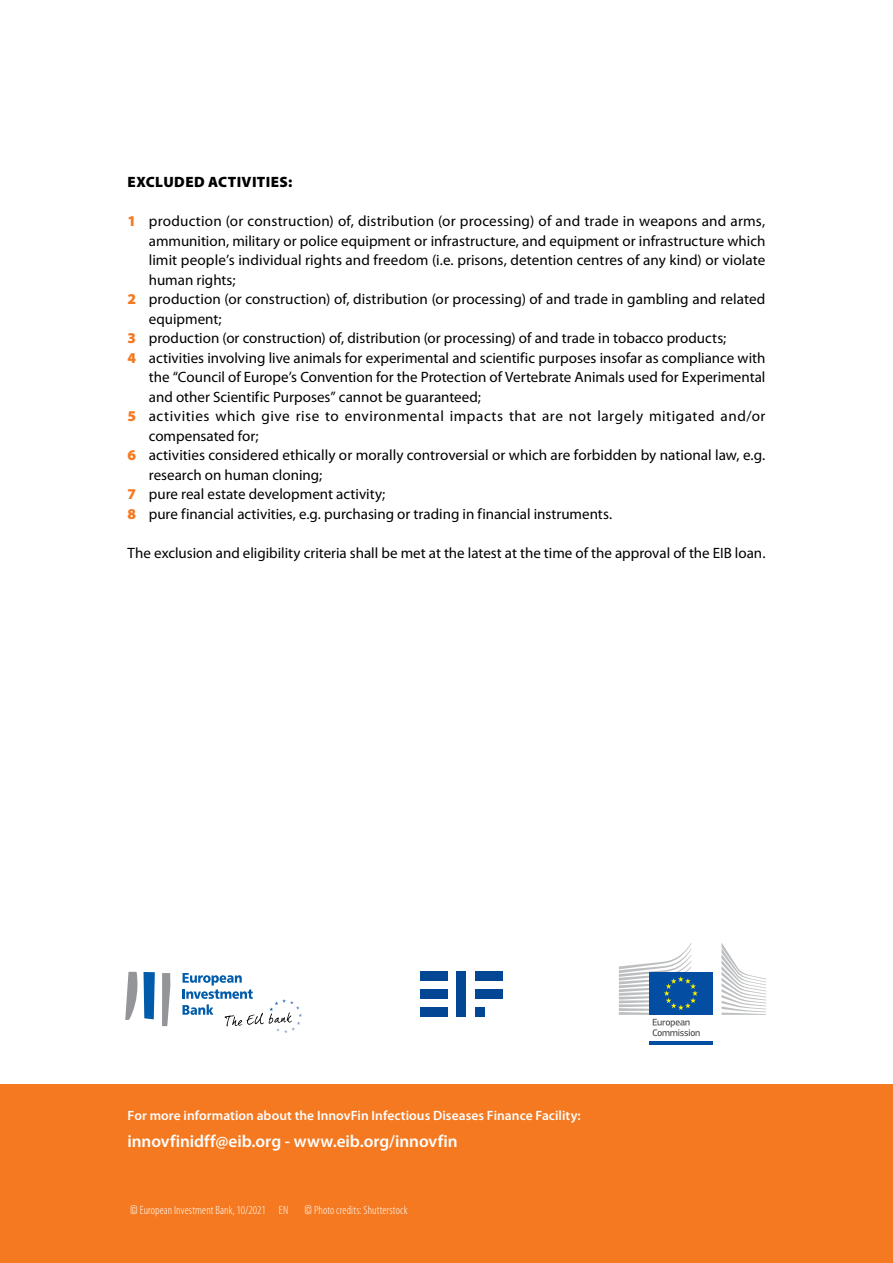
<style>
.page{position:relative;width:893px;height:1263px;background:#fff}
.page>*{position:absolute;margin:0;border:0;box-sizing:border-box;transform-origin:0 0}
.t1{font:600 17.25px "Myriad Pro";letter-spacing:-.005em;color:#fff}
.t2{font:15px "Myriad Pro";color:#000}
.t3{font:15px "Myriad Pro";letter-spacing:.035em;color:#000}
.t4{font:900 15px "Myriad Pro";letter-spacing:.025em;color:#000}
.t5{font:600 13.5px "Myriad Pro";letter-spacing:.005em;color:#fff}
.t6{font:300 condensed 12px "Myriad Pro";letter-spacing:.01em;color:#fff}
.s1{font-weight:900;color:#f47920}
.s2{font-family:"Rift";font-weight:400;font-stretch:normal}
</style>
<div class="page">
<div style="left:0;top:1084px;width:893px;height:179px;background:#f47920"></div>
<svg style="left:125px;top:972px;width:12px;height:48px"></svg>
<svg style="left:143px;top:972px;width:12px;height:47px"></svg>
<svg style="left:162px;top:973px;width:8px;height:53px"></svg>
<svg style="left:183px;top:973px;width:119px;height:60px"></svg>
<div style="left:649px;top:972px;width:63px;height:43px;background:#034ea2"></div>
<hr style="left:649px;top:1041px;width:63px;height:3px;background:#034ea2">
<svg style="left:721px;top:943px;width:45px;height:72px"></svg>
<svg style="left:619px;top:943px;width:81px;height:93px"></svg>
<div style="left:420px;top:971px;width:28px;height:9px;background:#034694"></div>
<div style="left:457px;top:971px;width:9px;height:46px;background:#034694"></div>
<div style="left:475px;top:1008px;width:9px;height:9px;background:#034694"></div>
<div style="left:420px;top:989px;width:28px;height:9px;background:#034694"></div>
<div style="left:475px;top:971px;width:28px;height:9px;background:#034694"></div>
<div style="left:475px;top:989px;width:28px;height:9px;background:#034694"></div>
<div style="left:420px;top:1008px;width:28px;height:9px;background:#034694"></div>
<p class="t4" style="left:128px;top:174px;width:166px">EXCLUDED ACTIVITIES:</p>
<p class="t2" style="left:128px;top:213px;width:639px"><span class="s1">1</span> production (or construction) of, distribution (or processing) of and trade in weapons and arms,</p>
<p class="t2" style="left:149px;top:232px;width:618px">ammunition, military or police equipment or infrastructure, and equipment or infrastructure which</p>
<p class="t2" style="left:149px;top:252px;width:618px">limit people’s individual rights and freedom (i.e. prisons, detention centres of any kind) or violate</p>
<p class="t2" style="left:149px;top:271px;width:88px">human rights;</p>
<p class="t2" style="left:128px;top:291px;width:639px"><span class="s1">2</span> production (or construction) of, distribution (or processing) of and trade in gambling and related</p>
<p class="t2" style="left:149px;top:310px;width:74px">equipment;</p>
<p class="t2" style="left:128px;top:330px;width:600px"><span class="s1">3</span> production (or construction) of, distribution (or processing) of and trade in tobacco products;</p>
<p class="t2" style="left:128px;top:349px;width:639px"><span class="s1">4</span> activities involving live animals for experimental and scientific purposes insofar as compliance with</p>
<p class="t2" style="left:149px;top:369px;width:618px">the “Council of Europe’s Convention for the Protection of Vertebrate Animals used for Experimental</p>
<p class="t2" style="left:149px;top:388px;width:334px">and other Scientific Purposes” cannot be guaranteed;</p>
<p class="t3" style="left:128px;top:408px;width:639px"><span class="s1">5</span> activities which give rise to environmental impacts that are not largely mitigated and/or</p>
<p class="t2" style="left:149px;top:427px;width:111px">compensated for;</p>
<p class="t2" style="left:128px;top:447px;width:639px"><span class="s1">6</span> activities considered ethically or morally controversial or which are forbidden by national law, e.g.</p>
<p class="t2" style="left:149px;top:466px;width:175px">research on human cloning;</p>
<p class="t2" style="left:128px;top:486px;width:259px"><span class="s1">7</span> pure real estate development activity;</p>
<p class="t2" style="left:128px;top:505px;width:486px"><span class="s1">8</span> pure financial activities, e.g. purchasing or trading in financial instruments.</p>
<p class="t2" style="left:128px;top:544px;width:639px">The exclusion and eligibility criteria shall be met at the latest at the time of the approval of the EIB loan.</p>
<p class="t5" style="left:128px;top:1108px;width:455px">For more information about the InnovFin Infectious Diseases Finance Facility:</p>
<p class="t1" style="left:128px;top:1131px;width:332px">innovfinidff@eib.org - www.eib.org/innovfin</p>
<p class="t6" style="left:130px;top:1204px;width:160px"><span class="s2">©</span> European Investment Bank, 10/2021 EN</p>
<p class="t6" style="left:304px;top:1204px;width:105px"><span class="s2">©</span> Photo credits: Shutterstock</p>
</div>
